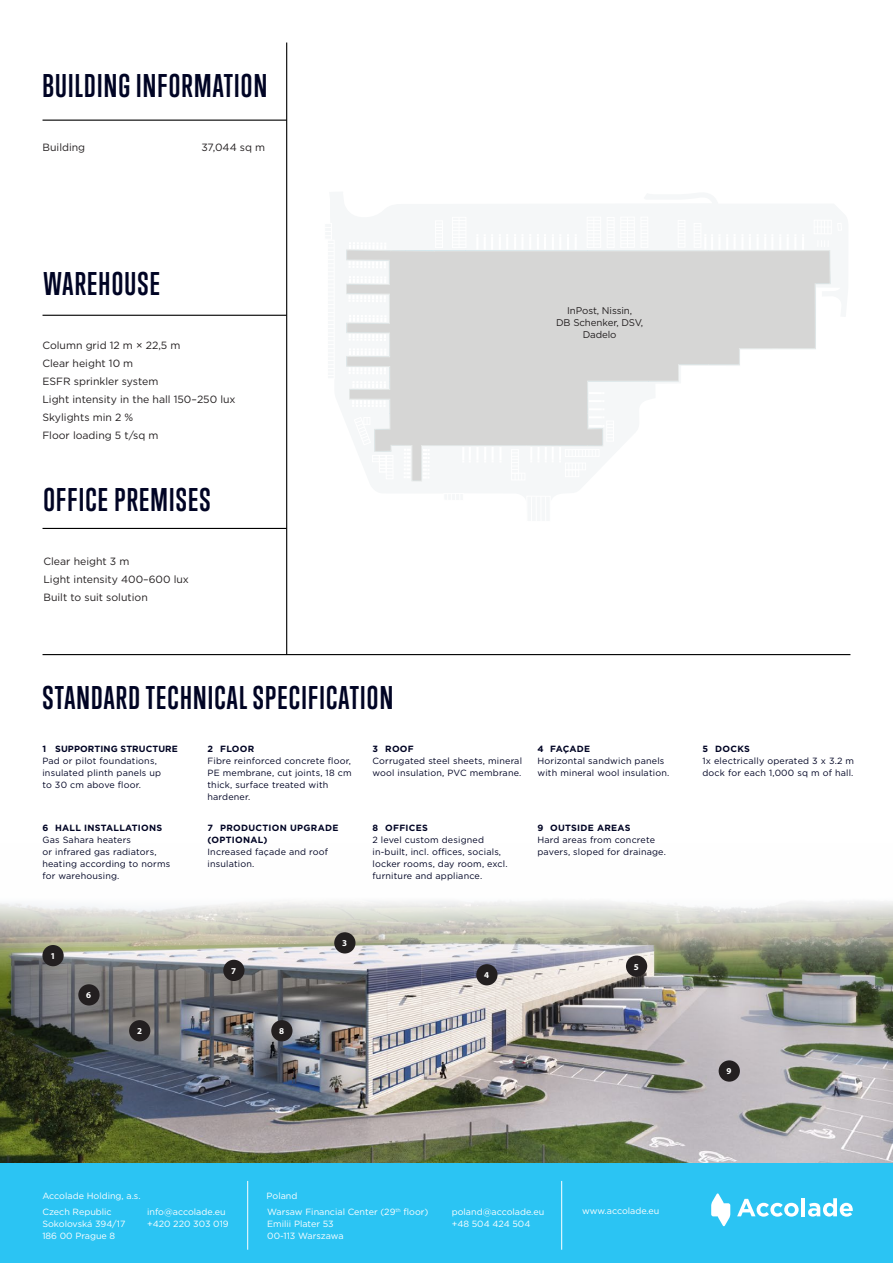
<style>
.page{position:relative;width:893px;height:1263px;background:#fff}
.page>*{position:absolute;margin:0;border:0;box-sizing:border-box;transform-origin:0 0}
.t1{font:700 30px "Trump Gothic Pro";letter-spacing:.04em;color:#000424}
.t2{font:10.5px/18px "Gotham";color:#231f20}
.t3{font:9.75px "Gotham";letter-spacing:-.01em;color:#231f20}
.Gotham_book_6{font:9px/12px "Gotham";letter-spacing:.02em;color:#000424}
.GRAF_GOTHAM_verzalky{font:9px "Gotham";color:#fff}
.Gotham_book_6-2{font:700 9px "Gotham";letter-spacing:.03em;color:#000424}
.t4{font:700 9px "Myriad Pro";color:#fff}
.s1{font-weight:700}
</style>
<div class="page">
<svg style="left:348px;top:249px;width:483px;height:231px"></svg>
<img style="left:0;top:901px;width:893px;height:263px">
<div style="left:0;top:1164px;width:893px;height:99px;background:#2bc4f3"></div>
<svg style="left:737px;top:1199px;width:62px;height:18px"></svg>
<hr style="left:801px;top:1198px;width:4px;height:18px;background:#fff">
<svg style="left:808px;top:1198px;width:45px;height:19px"></svg>
<svg style="left:711px;top:1193px;width:19px;height:33px"></svg>
<hr style="left:43px;top:120px;width:244px;height:1px;background:#000">
<hr style="left:43px;top:315px;width:244px;height:1px;background:#000">
<hr style="left:43px;top:528px;width:244px;height:1px;background:#000">
<hr style="left:43px;top:654px;width:807px;height:1px;background:#000">
<hr style="left:286px;top:43px;width:1px;height:612px;background:#000">
<div style="left:42px;top:945px;width:22px;height:21px;background:#231f20;border-radius:50%"></div>
<div style="left:129px;top:1020px;width:21px;height:21px;background:#231f20;border-radius:50%"></div>
<div style="left:334px;top:932px;width:21px;height:21px;background:#231f20;border-radius:50%"></div>
<div style="left:476px;top:964px;width:21px;height:21px;background:#231f20;border-radius:50%"></div>
<div style="left:626px;top:955px;width:21px;height:22px;background:#231f20;border-radius:50%"></div>
<div style="left:78px;top:984px;width:22px;height:21px;background:#231f20;border-radius:50%"></div>
<div style="left:223px;top:960px;width:21px;height:21px;background:#231f20;border-radius:50%"></div>
<div style="left:271px;top:1020px;width:21px;height:21px;background:#231f20;border-radius:50%"></div>
<div style="left:719px;top:1060px;width:21px;height:22px;background:#231f20;border-radius:50%"></div>
<hr style="left:247px;top:1181px;width:1px;height:69px;background:#fff">
<hr style="left:561px;top:1181px;width:1px;height:69px;background:#fff">
<p class="t1" style="left:43px;top:67px;width:226px">BUILDING INFORMATION</p>
<p class="t2" style="left:43px;top:138px;width:44px">Building</p>
<p class="t2" style="left:201px;top:138px;width:65px">37,044 sq m</p>
<p class="t1" style="left:43px;top:265px;width:118px">WAREHOUSE</p>
<p class="t2" style="left:42px;top:336px;width:195px">Column grid 12 m × 22,5 m<br>Clear height 10 m<br>ESFR sprinkler system<br>Light intensity in the hall 150–250 lux<br>Skylights min 2 %<br>Floor loading 5 t/sq m</p>
<p class="t1" style="left:43px;top:481px;width:169px">OFFICE PREMISES</p>
<p class="t2" style="left:43px;top:552px;width:147px">Clear height 3 m<br>Light intensity 400–600 lux<br>Built to suit solution</p>
<p class="t3" style="left:567px;top:304px;width:67px">InPost, Nissin,</p>
<p class="t3" style="left:556px;top:316px;width:89px">DB Schenker, DSV,</p>
<p class="t3" style="left:583px;top:328px;width:35px">Dadelo</p>
<p class="t1" style="left:43px;top:679px;width:352px">STANDARD TECHNICAL SPECIFICATION</p>
<p class="Gotham_book_6" style="left:42px;top:742px;width:137px"><span class="s1">1 SUPPORTING STRUCTURE<br></span>Pad or pilot foundations, insulated plinth panels up<br>to 30 cm above floor.</p>
<p class="Gotham_book_6" style="left:42px;top:822px;width:129px"><span class="s1">6 HALL INSTALLATIONS<br></span>Gas Sahara heaters<br>or infrared gas radiators, heating according to norms for warehousing.</p>
<p class="Gotham_book_6" style="left:207px;top:742px;width:146px"><span class="s1">2 FLOOR<br></span>Fibre reinforced concrete floor,<br>PE membrane, cut joints, 18 cm thick, surface treated with hardener.</p>
<p class="Gotham_book_6" style="left:207px;top:822px;width:132px"><span class="s1">7 PRODUCTION UPGRADE (OPTIONAL)<br></span>Increased façade and roof insulation.</p>
<p class="Gotham_book_6" style="left:372px;top:742px;width:151px"><span class="s1">3 ROOF<br></span>Corrugated steel sheets, mineral wool insulation, PVC membrane.</p>
<p class="Gotham_book_6-2" style="left:372px;top:822px;width:57px">8 OFFICES</p>
<p class="Gotham_book_6" style="left:372px;top:834px;width:137px">2 level custom designed in-built, incl. offices, socials, locker rooms, day room, excl. furniture and appliance.</p>
<p class="Gotham_book_6" style="left:537px;top:742px;width:133px"><span class="s1">4 FAÇADE<br></span>Horizontal sandwich panels with mineral wool insulation.</p>
<p class="Gotham_book_6-2" style="left:537px;top:822px;width:95px">9 OUTSIDE AREAS</p>
<p class="Gotham_book_6" style="left:537px;top:834px;width:119px">Hard areas from concrete</p>
<p class="Gotham_book_6" style="left:537px;top:846px;width:130px">pavers, sloped for drainage.</p>
<p class="t4" style="left:50px;top:950px;width:6px">1</p>
<p class="t4" style="left:86px;top:989px;width:6px">6</p>
<p class="t4" style="left:137px;top:1025px;width:6px">2</p>
<p class="t4" style="left:231px;top:965px;width:6px">7</p>
<p class="t4" style="left:279px;top:1025px;width:6px">8</p>
<p class="t4" style="left:342px;top:937px;width:6px">3</p>
<p class="t4" style="left:484px;top:969px;width:6px">4</p>
<p class="t4" style="left:634px;top:961px;width:6px">5</p>
<p class="Gotham_book_6" style="left:702px;top:742px;width:153px"><span class="s1">5 DOCKS<br></span>1x electrically operated 3 x 3.2 m dock for each 1,000 sq m of hall.</p>
<p class="t4" style="left:727px;top:1065px;width:6px">9</p>
<p class="GRAF_GOTHAM_verzalky" style="left:42px;top:1190px;width:100px">Accolade Holding, a.s.</p>
<p class="GRAF_GOTHAM_verzalky" style="left:267px;top:1190px;width:32px">Poland</p>
<p class="GRAF_GOTHAM_verzalky" style="left:42px;top:1206px;width:71px">Czech Republic</p>
<p class="GRAF_GOTHAM_verzalky" style="left:42px;top:1218px;width:85px">Sokolovská 394/17</p>
<p class="GRAF_GOTHAM_verzalky" style="left:42px;top:1230px;width:74px">186 00 Prague 8</p>
<p class="GRAF_GOTHAM_verzalky" style="left:147px;top:1206px;width:80px">info@accolade.eu</p>
<p class="GRAF_GOTHAM_verzalky" style="left:147px;top:1218px;width:83px">+420 220 303 019</p>
<p class="GRAF_GOTHAM_verzalky" style="left:267px;top:1206px;width:163px">Warsaw Financial Center (29<sup>th</sup> floor)</p>
<p class="GRAF_GOTHAM_verzalky" style="left:267px;top:1218px;width:68px">Emilii Plater 53</p>
<p class="GRAF_GOTHAM_verzalky" style="left:267px;top:1230px;width:78px">00-113 Warszawa</p>
<p class="GRAF_GOTHAM_verzalky" style="left:452px;top:1206px;width:94px">poland@accolade.eu</p>
<p class="GRAF_GOTHAM_verzalky" style="left:452px;top:1218px;width:80px">+48 504 424 504</p>
<p class="GRAF_GOTHAM_verzalky" style="left:582px;top:1205px;width:79px">www.accolade.eu</p>
</div>
